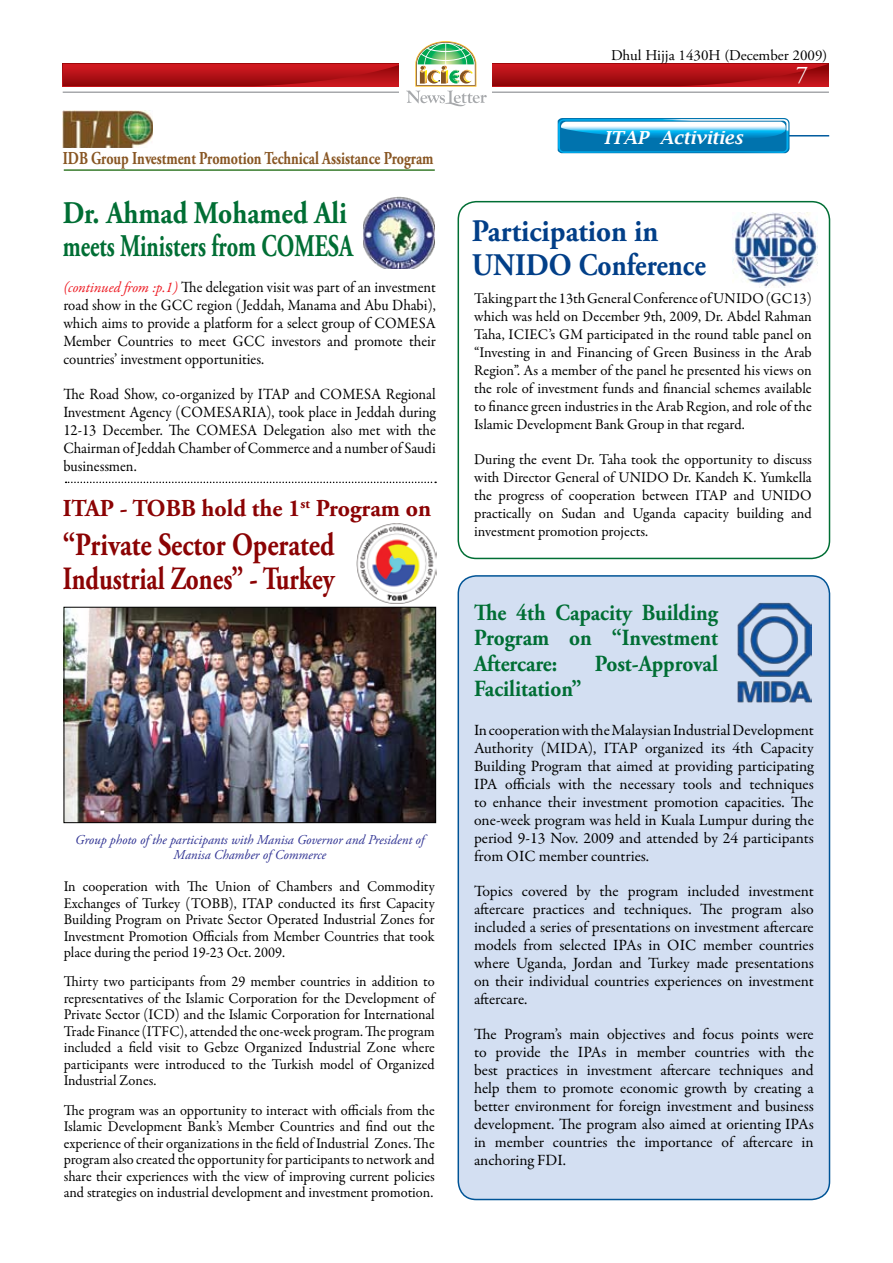
<style>
.page{position:relative;width:893px;height:1263px;background:#fff}
.page>*{position:absolute;margin:0;border:0;box-sizing:border-box;transform-origin:0 0}
.t1{font:700 32.4px/34.5px "Adobe Garamond Pro";color:#8b0304;scale:.82 1}
.t2{font:700 31.5px/33px "Adobe Garamond Pro";color:#006e34;scale:.87 1}
.t3{font:700 31.35px/34.2px "Adobe Garamond Pro";color:#023f88;scale:.93 1}
.t4{font:700 24.3px "Adobe Garamond Pro";color:#8b0304}
.t5{font:24px "Adobe Garamond Pro";color:#fff}
.t6{font:700 23.1px/25.2px "Adobe Garamond Pro";color:#006e34;text-align:justify;scale:.92 1}
.t7{font:700 18.15px "Adobe Garamond Pro";color:#885623;scale:.77 1}
.t8{font:italic 600 18px "Lucida Bright";color:#fff}
.t9{font:15.75px/18px "Garamond Premr Pro";letter-spacing:-.005em;color:#000;text-align:justify}
.t10{font:15.75px/18px "Garamond Premr Pro";letter-spacing:-.005em;color:#000;text-align:justify;scale:.94 1}
.t11{font:15px/16.5px "Garamond Premr Pro";letter-spacing:-.005em;color:#000;text-align:justify;scale:.96 1}
.t12{font:15px/18px "Garamond Premr Pro";letter-spacing:-.005em;color:#000;text-align:justify}
.t13{font:15px "Adobe Garamond Pro";color:#000}
.t14{font:italic 13.5px/15px "Adobe Garamond Pro";color:#2e3192;text-align:center}
.s1{font-style:italic;font-size:15px;color:#ed1c24}
</style>
<div class="page">
<svg style="left:63px;top:41px;width:766px;height:66px"></svg>
<div style="left:458px;top:201px;width:372px;height:358px;border:2px solid #006e34;border-radius:18px"></div>
<div style="left:458px;top:576px;width:371px;height:623px;background:#d3dff2;border-radius:18px"></div>
<div style="left:458px;top:575px;width:372px;height:625px;border:2px solid #005496;border-radius:18px"></div>
<img style="left:732px;top:213px;width:86px;height:74px">
<img style="left:66px;top:609px;width:368px;height:212px">
<div style="left:64px;top:607px;width:372px;height:216px;border:1px solid #000"></div>
<img style="left:364px;top:196px;width:70px;height:73px">
<svg style="left:66px;top:482px;width:370px;height:1px"></svg>
<img style="left:356px;top:524px;width:80px;height:79px">
<img style="left:63px;top:111px;width:90px;height:37px">
<img style="left:737px;top:603px;width:75px;height:100px">
<hr style="left:726px;top:135px;width:103px;height:2px;background:#005b9e">
<svg style="left:558px;top:118px;width:234px;height:35px;background:#3aa0ce"></svg>
<hr style="left:64px;top:169px;width:371px;height:2px;background:#387c2c">
<p class="t7" style="left:63px;top:148px;width:483px">IDB Group Investment Promotion Technical Assistance Program</p>
<h2 class="t2" style="left:63px;top:197px;width:335px">Dr. Ahmad Mohamed Ali meets Ministers from COMESA</h2>
<p class="t10" style="left:63px;top:278px;width:398px"><span class="s1">(continued from :p.1)</span> The delegation visit was part of an investment road show in the GCC region (Jeddah, Manama and Abu Dhabi), which aims to provide a platform for a select group of COMESA Member Countries to meet GCC investors and promote their countries’ investment opportunities.</p>
<p class="t10" style="left:63px;top:385px;width:398px">The Road Show, co-organized by ITAP and COMESA Regional Investment Agency (COMESARIA), took place in Jeddah during 12-13 December. The COMESA Delegation also met with the Chairman of Jeddah Chamber of Commerce and a number of Saudi businessmen.</p>
<h3 class="t4" style="left:63px;top:494px;width:370px">ITAP - TOBB hold the 1<sup>st</sup> Program on</h3>
<h1 class="t1" style="left:63px;top:528px;width:333px">“Private Sector Operated<br>Industrial Zones” - Turkey</h1>
<p class="t14" style="left:75px;top:833px;width:350px">Group photo of the participants with Manisa Governor and President of<br>Manisa Chamber of Commerce</p>
<p class="t11" style="left:64px;top:878px;width:388px">In cooperation with The Union of Chambers and Commodity Exchanges of Turkey (TOBB), ITAP conducted its first Capacity Building Program on Private Sector Operated Industrial Zones for Investment Promotion Officials from Member Countries that took place during the period 19-23 Oct. 2009.</p>
<p class="t11" style="left:64px;top:974px;width:388px">Thirty two participants from 29 member countries in addition to representatives of the Islamic Corporation for the Development of Private Sector (ICD) and the Islamic Corporation for International Trade Finance (ITFC), attended the one-week program. The program included a field visit to Gebze Organized Industrial Zone where participants were introduced to the Turkish model of Organized Industrial Zones.</p>
<p class="t11" style="left:64px;top:1102px;width:388px">The program was an opportunity to interact with officials from the Islamic Development Bank’s Member Countries and find out the experience of their organizations in the field of Industrial Zones. The program also created the opportunity for participants to network and share their experiences with the view of improving current policies and strategies on industrial development and investment promotion.</p>
<p class="t13" style="left:611px;top:46px;width:218px">Dhul Hijja 1430H (December 2009)</p>
<p class="t8" style="left:604px;top:127px;width:140px">ITAP Activities</p>
<h3 class="t3" style="left:472px;top:214px;width:253px">Participation in<br>UNIDO Conference</h3>
<h3 class="t5" style="left:796px;top:60px;width:13px">7</h3>
<p class="t12" style="left:474px;top:290px;width:339px">Taking part the 13th General Conference of UNIDO (GC13) which was held on December 9th, 2009, Dr. Abdel Rahman Taha, ICIEC’s GM participated in the round table panel on “Investing in and Financing of Green Business in the Arab Region”. As a member of the panel he presented his views on the role of investment funds and financial schemes available to finance green industries in the Arab Region, and role of the Islamic Development Bank Group in that regard.</p>
<p class="t12" style="left:474px;top:451px;width:339px">During the event Dr. Taha took the opportunity to discuss with Director General of UNIDO Dr. Kandeh K. Yumkella the progress of cooperation between ITAP and UNIDO practically on Sudan and Uganda capacity building and investment promotion projects.</p>
<h3 class="t6" style="left:474px;top:601px;width:267px">The 4th Capacity Building Program on “Investment Aftercare:</h3>
<h3 class="t6" style="left:595px;top:651px;width:135px">Post-Approval</h3>
<h3 class="t6" style="left:474px;top:676px;width:118px">Facilitation”</h3>
<p class="t9" style="left:474px;top:721px;width:341px">In cooperation with the Malaysian Industrial Development Authority (MIDA), ITAP organized its 4th Capacity Building Program that aimed at providing participating IPA officials with the necessary tools and techniques to enhance their investment promotion capacities. The one-week program was held in Kuala Lumpur during the period 9-13 Nov. 2009 and attended by 24 participants from OIC member countries.</p>
<p class="t9" style="left:474px;top:882px;width:341px">Topics covered by the program included investment aftercare practices and techniques. The program also included a series of presentations on investment aftercare models from selected IPAs in OIC member countries where Uganda, Jordan and Turkey made presentations on their individual countries experiences on investment aftercare.</p>
<p class="t9" style="left:474px;top:1025px;width:341px">The Program’s main objectives and focus points were to provide the IPAs in member countries with the best practices in investment aftercare techniques and help them to promote economic growth by creating a better environment for foreign investment and business development. The program also aimed at orienting IPAs in member countries the importance of aftercare in anchoring FDI.</p>
</div>
